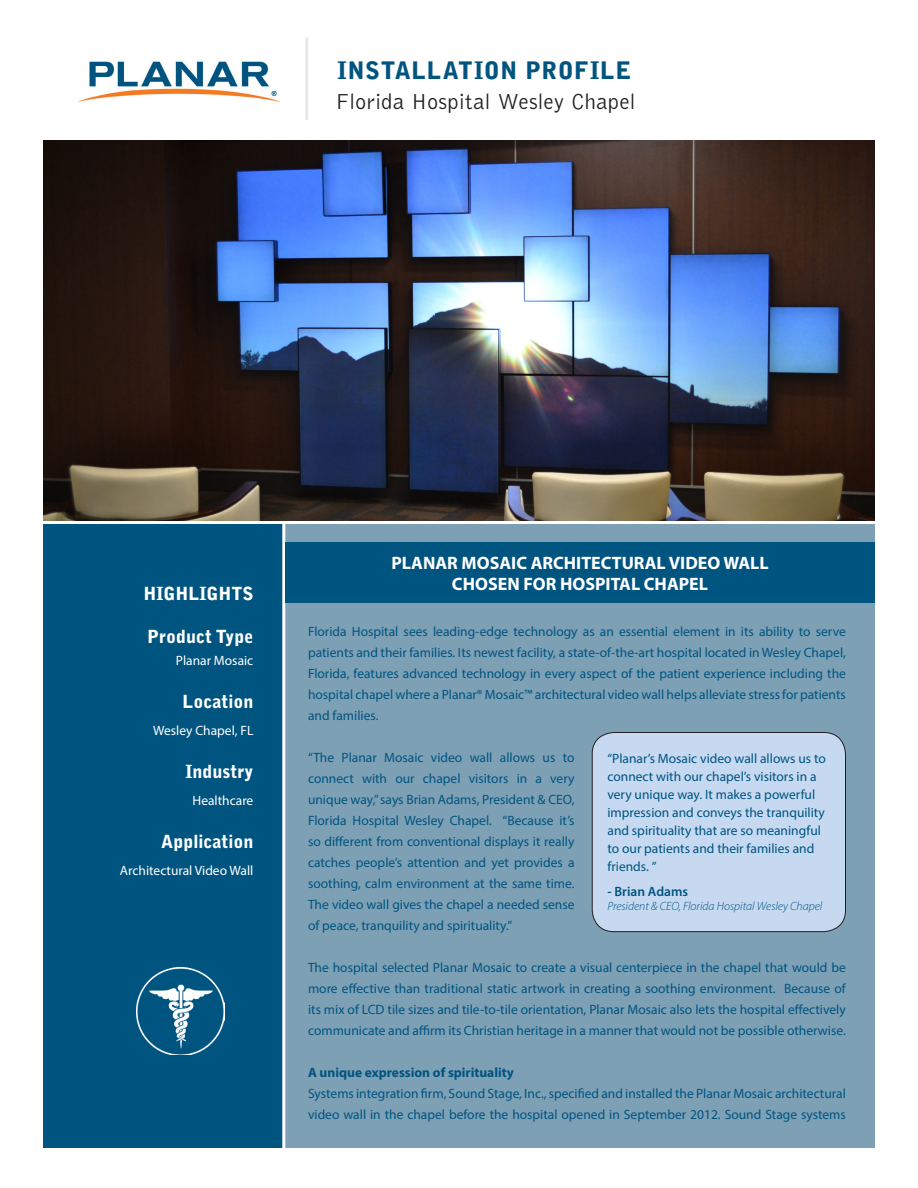
<style>
.page{position:relative;width:918px;height:1188px;background:#fff}
.page>*{position:absolute;margin:0;border:0;box-sizing:border-box;transform-origin:0 0}
.t1{font:900 24px "Bell Gothic Std";letter-spacing:.02em;color:#005480}
.Title{font:300 22.5px "Bell Gothic Std";color:#231f20}
.Subtitle{font:700 18px/21.6px "Myriad Pro";color:#fff;text-align:center}
.Sidebar_subheadings{font:900 18px "Bell Gothic Std";color:#fff}
.HIGHLIGHTS{font:900 18px "Bell Gothic Std";color:#fff}
.Body_text{font:13.5px/21px "Myriad Pro";color:#005480;text-align:justify}
.Quote_box_text{font:13.5px/18px "Myriad Pro";color:#005480}
.Sidebar_text{font:13.5px "Myriad Pro";color:#fff}
.Body_text_subhead{font:700 13.5px "Myriad Pro";color:#005480}
.Quote_box_text-2{font:600 13.5px "Myriad Pro";color:#005480}
.Quotebox_job_title_c{font:italic 300 12px "Myriad Pro";color:#005480}
</style>
<div class="page">
<img style="left:43px;top:140px;width:832px;height:381px">
<div style="left:54px;top:524px;width:821px;height:624px;background:#7da0b5"></div>
<img style="left:79px;top:61px;width:201px;height:41px">
<hr style="left:305px;top:38px;width:3px;height:82px;background:#e6e7e9">
<div style="left:43px;top:522px;width:242px;height:626px;background:#005480"></div>
<img style="left:136px;top:967px;width:88px;height:88px">
<div style="left:592px;top:732px;width:254px;height:200px;background:#c6d9f1;border-radius:22px"></div>
<div style="left:592px;top:732px;width:254px;height:200px;border:1px solid #231f20;border-radius:22px"></div>
<hr style="left:282px;top:522px;width:3px;height:663px;background:#fff">
<div style="left:285px;top:543px;width:590px;height:60px;background:#005480"></div>
<hr style="left:30px;top:521px;width:854px;height:3px;background:#fff">
<p class="t1" style="left:337px;top:57px;width:296px">INSTALLATION PROFILE</p>
<p class="Title" style="left:336px;top:90px;width:301px">Florida Hospital Wesley Chapel</p>
<p class="HIGHLIGHTS" style="left:143px;top:583px;width:111px">HIGHLIGHTS</p>
<p class="Sidebar_subheadings" style="left:147px;top:626px;width:108px">Product Type</p>
<p class="Sidebar_text" style="left:176px;top:652px;width:79px">Planar Mosaic</p>
<p class="Sidebar_subheadings" style="left:182px;top:691px;width:73px">Location</p>
<p class="Sidebar_text" style="left:153px;top:722px;width:102px">Wesley Chapel, FL</p>
<p class="Sidebar_subheadings" style="left:185px;top:761px;width:70px">Industry</p>
<p class="Sidebar_text" style="left:193px;top:792px;width:62px">Healthcare</p>
<p class="Sidebar_subheadings" style="left:161px;top:831px;width:94px">Application</p>
<p class="Sidebar_text" style="left:120px;top:862px;width:135px">Architectural Video Wall</p>
<p class="Subtitle" style="left:392px;top:551px;width:379px">PLANAR MOSAIC ARCHITECTURAL VIDEO WALL<br>CHOSEN FOR HOSPITAL CHAPEL</p>
<p class="Body_text" style="left:308px;top:621px;width:539px">Florida Hospital sees leading-edge technology as an essential element in its ability to serve patients and their families. Its newest facility, a state-of-the-art hospital located in Wesley Chapel, Florida, features advanced technology in every aspect of the patient experience including the hospital chapel where a Planar® Mosaic™ architectural video wall helps alleviate stress for patients and families.</p>
<p class="Body_text" style="left:308px;top:747px;width:268px">“The Planar Mosaic video wall allows us to connect with our chapel visitors in a very unique way,” says Brian Adams, President &amp; CEO, Florida Hospital Wesley Chapel. “Because it’s so different from conventional displays it really catches people’s attention and yet provides a soothing, calm environment at the same time.<br>The video wall gives the chapel a needed sense of peace, tranquility and spirituality.”</p>
<p class="Body_text" style="left:308px;top:957px;width:539px">The hospital selected Planar Mosaic to create a visual centerpiece in the chapel that would be more effective than traditional static artwork in creating a soothing environment. Because of its mix of LCD tile sizes and tile-to-tile orientation, Planar Mosaic also lets the hospital effectively communicate and affirm its Christian heritage in a manner that would not be possible otherwise.</p>
<p class="Body_text_subhead" style="left:308px;top:1064px;width:207px">A unique expression of spirituality</p>
<p class="Body_text" style="left:308px;top:1083px;width:539px">Systems integration firm, Sound Stage, Inc., specified and installed the Planar Mosaic architectural video wall in the chapel before the hospital opened in September 2012. Sound Stage systems</p>
<p class="Quote_box_text" style="left:608px;top:749px;width:220px">“Planar’s Mosaic video wall allows us to connect with our chapel’s visitors in a very unique way. It makes a powerful impression and conveys the tranquility and spirituality that are so meaningful to our patients and their families and friends. ”</p>
<p class="Quote_box_text-2" style="left:608px;top:882px;width:82px">- Brian Adams</p>
<p class="Quotebox_job_title_c" style="left:608px;top:899px;width:216px">President &amp; CEO, Florida Hospital Wesley Chapel</p>
</div>
